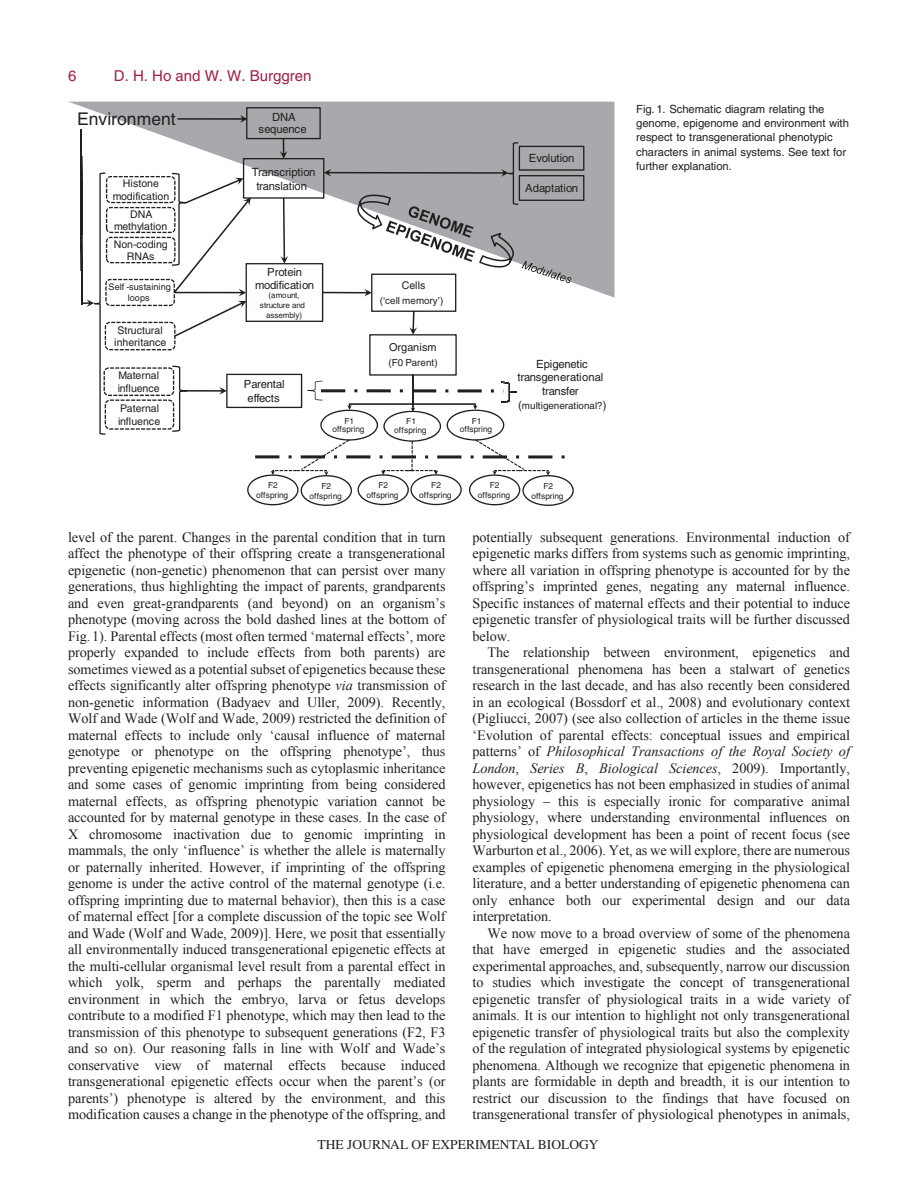
<style>
.page{position:relative;width:918px;height:1188px;background:#fff}
.page>*{position:absolute;margin:0;border:0;box-sizing:border-box;transform-origin:0 0}
.t1{font:17.55px "Helvetica";letter-spacing:.005em;color:#231f20}
.t2{font:15px "Helvetica";color:#a01e4b}
.t3{font:14.25px/16.5px "Times New Roman";letter-spacing:-.005em;color:#231f20;text-align:justify}
.t4{font:13.5px "Times";color:#231f20}
.t5{font:11.25px/14.2px "Helvetica";letter-spacing:-.005em;color:#231f20;text-align:center}
.t6{font:10.95px "Helvetica";letter-spacing:-.005em;color:#231f20}
.t7{font:10.5px/12.8px "Helvetica";color:#231f20;text-align:center}
.t8{font:9.9px "Helvetica";color:#231f20}
.t9{font:9.15px/10.9px "Helvetica";letter-spacing:.005em;color:#231f20;text-align:center}
.t10{font:8.4px/10.2px "Helvetica";letter-spacing:.005em;color:#231f20;text-align:center}
.t11{font:7.95px/9.6px "Helvetica";letter-spacing:-.01em;color:#231f20;text-align:center}
.s1{font-size:11.25px}
.s2{font-style:italic}
</style>
<div class="page">
<svg style="left:69px;top:102px;width:546px;height:196px;fill:#a8a9ad"></svg>
<svg style="left:81px;top:107px;width:503px;height:399px"></svg>
<p class="t2" style="left:114px;top:70px;width:199px">D. H. Ho and W. W. Burggren</p>
<p class="t1" style="left:77px;top:113px;width:100px">Environment</p>
<p class="t2" style="left:68px;top:70px;width:10px">6</p>
<p class="t5" style="left:259px;top:111px;width:50px;line-height:12.8px">DNA sequence</p>
<p class="t5" style="left:636px;top:103px;width:214px;text-align:left">Fig. 1. Schematic diagram relating the genome, epigenome and environment with respect to transgenerational phenotypic characters in animal systems. See text for further explanation.</p>
<p class="t5" style="left:529px;top:152px;width:47px">Evolution</p>
<p class="t5" style="left:252px;top:166px;width:65px;line-height:13.8px">Transcription translation</p>
<p class="t7" style="left:113px;top:178px;width:58px">Histone modification</p>
<p class="t7" style="left:114px;top:209px;width:55px">DNA methylation</p>
<p class="t7" style="left:114px;top:239px;width:56px">Non-coding<br>RNAs</p>
<p class="t5" style="left:525px;top:182px;width:54px">Adaptation</p>
<p class="t9" style="left:109px;top:283px;width:64px">Self -sustaining loops</p>
<p class="t7" style="left:114px;top:325px;width:54px">Structural inheritance</p>
<p class="t7" style="left:118px;top:370px;width:44px;text-align:left">Maternal influence</p>
<p class="t7" style="left:118px;top:403px;width:44px;text-align:left">Paternal influence</p>
<p class="t5" style="left:255px;top:266px;width:61px;line-height:13.8px">Protein modification</p>
<p class="t11" style="left:260px;top:292px;width:47px">(amount, structure and assembly)</p>
<p class="t5" style="left:244px;top:379px;width:42px;line-height:13.8px">Parental effects</p>
<p class="t7" style="left:402px;top:280px;width:25px">Cells</p>
<p class="t8" style="left:380px;top:297px;width:65px">(‘cell memory’)</p>
<p class="t6" style="left:389px;top:343px;width:49px">Organism</p>
<p class="t8" style="left:389px;top:359px;width:51px">(F0 Parent)</p>
<p class="t10" style="left:332px;top:417px;width:34px;line-height:8.7px">F1 offspring</p>
<p class="t10" style="left:394px;top:418px;width:34px;line-height:8.7px">F1 offspring</p>
<p class="t10" style="left:460px;top:417px;width:34px;line-height:8.7px">F1 offspring</p>
<p class="t5" style="left:518px;top:358px;width:87px;line-height:13.6px">Epigenetic transgenerational transfer</p>
<p class="t8" style="left:518px;top:402px;width:90px"><span class="s1">(</span>multigenerational?<span class="s1">)</span></p>
<p class="t10" style="left:366px;top:481px;width:34px">F2 offspring</p>
<p class="t10" style="left:419px;top:481px;width:34px">F2 offspring</p>
<p class="t10" style="left:256px;top:481px;width:34px">F2 offspring</p>
<p class="t10" style="left:310px;top:481px;width:34px">F2 offspring</p>
<p class="t10" style="left:478px;top:481px;width:34px">F2 offspring</p>
<p class="t10" style="left:531px;top:481px;width:34px">F2 offspring</p>
<p class="t3" style="left:68px;top:528px;width:379px">level of the parent. Changes in the parental condition that in turn affect the phenotype of their offspring create a transgenerational epigenetic (non-genetic) phenomenon that can persist over many generations, thus highlighting the impact of parents, grandparents and even great-grandparents (and beyond) on an organism’s phenotype (moving across the bold dashed lines at the bottom of Fig.1). Parental effects (most often termed ‘maternal effects’, more properly expanded to include effects from both parents) are sometimes viewed as a potential subset of epigenetics because these effects significantly alter offspring phenotype <span class="s2">via</span> transmission of non-genetic information (Badyaev and Uller, 2009). Recently, Wolf and Wade (Wolf and Wade, 2009) restricted the definition of maternal effects to include only ‘causal influence of maternal genotype or phenotype on the offspring phenotype’, thus preventing epigenetic mechanisms such as cytoplasmic inheritance and some cases of genomic imprinting from being considered maternal effects, as offspring phenotypic variation cannot be accounted for by maternal genotype in these cases. In the case of X chromosome inactivation due to genomic imprinting in mammals, the only ‘influence’ is whether the allele is maternally or paternally inherited. However, if imprinting of the offspring genome is under the active control of the maternal genotype (i.e. offspring imprinting due to maternal behavior), then this is a case of maternal effect [for a complete discussion of the topic see Wolf and Wade (Wolf and Wade, 2009)]. Here, we posit that essentially all environmentally induced transgenerational epigenetic effects at the multi-cellular organismal level result from a parental effect in which yolk, sperm and perhaps the parentally mediated environment in which the embryo, larva or fetus develops contribute to a modified F1 phenotype, which may then lead to the transmission of this phenotype to subsequent generations (F2, F3 and so on). Our reasoning falls in line with Wolf and Wade’s conservative view of maternal effects because induced transgenerational epigenetic effects occur when the parent’s (or parents’) phenotype is altered by the environment, and this modification causes a change in the phenotype of the offspring, and</p>
<p class="t3" style="left:472px;top:528px;width:379px">potentially subsequent generations. Environmental induction of epigenetic marks differs from systems such as genomic imprinting, where all variation in offspring phenotype is accounted for by the offspring’s imprinted genes, negating any maternal influence.<br>Specific instances of maternal effects and their potential to induce epigenetic transfer of physiological traits will be further discussed below.</p>
<p class="t3" style="left:472px;top:644px;width:379px;text-indent:15px">The relationship between environment, epigenetics and transgenerational phenomena has been a stalwart of genetics research in the last decade, and has also recently been considered in an ecological (Bossdorf et al., 2008) and evolutionary context (Pigliucci, 2007) (see also collection of articles in the theme issue ‘Evolution of parental effects: conceptual issues and empirical patterns’ of <span class="s2">Philosophical Transactions of the Royal Society of London</span>, <span class="s2">Series B</span>, <span class="s2">Biological Sciences</span>, 2009). Importantly, however, epigenetics has not been emphasized in studies of animal physiology – this is especially ironic for comparative animal physiology, where understanding environmental influences on physiological development has been a point of recent focus (see Warburton et al., 2006). Yet, as we will explore, there are numerous examples of epigenetic phenomena emerging in the physiological literature, and a better understanding of epigenetic phenomena can only enhance both our experimental design and our data interpretation.</p>
<p class="t3" style="left:472px;top:924px;width:379px;text-indent:15px">We now move to a broad overview of some of the phenomena that have emerged in epigenetic studies and the associated experimental approaches, and, subsequently, narrow our discussion to studies which investigate the concept of transgenerational epigenetic transfer of physiological traits in a wide variety of animals. It is our intention to highlight not only transgenerational epigenetic transfer of physiological traits but also the complexity of the regulation of integrated physiological systems by epigenetic phenomena. Although we recognize that epigenetic phenomena in plants are formidable in depth and breadth, it is our intention to restrict our discussion to the findings that have focused on transgenerational transfer of physiological phenotypes in animals,</p>
<p class="t4" style="left:318px;top:1137px;width:282px">THE JOURNAL OF EXPERIMENTAL BIOLOGY</p>
</div>
